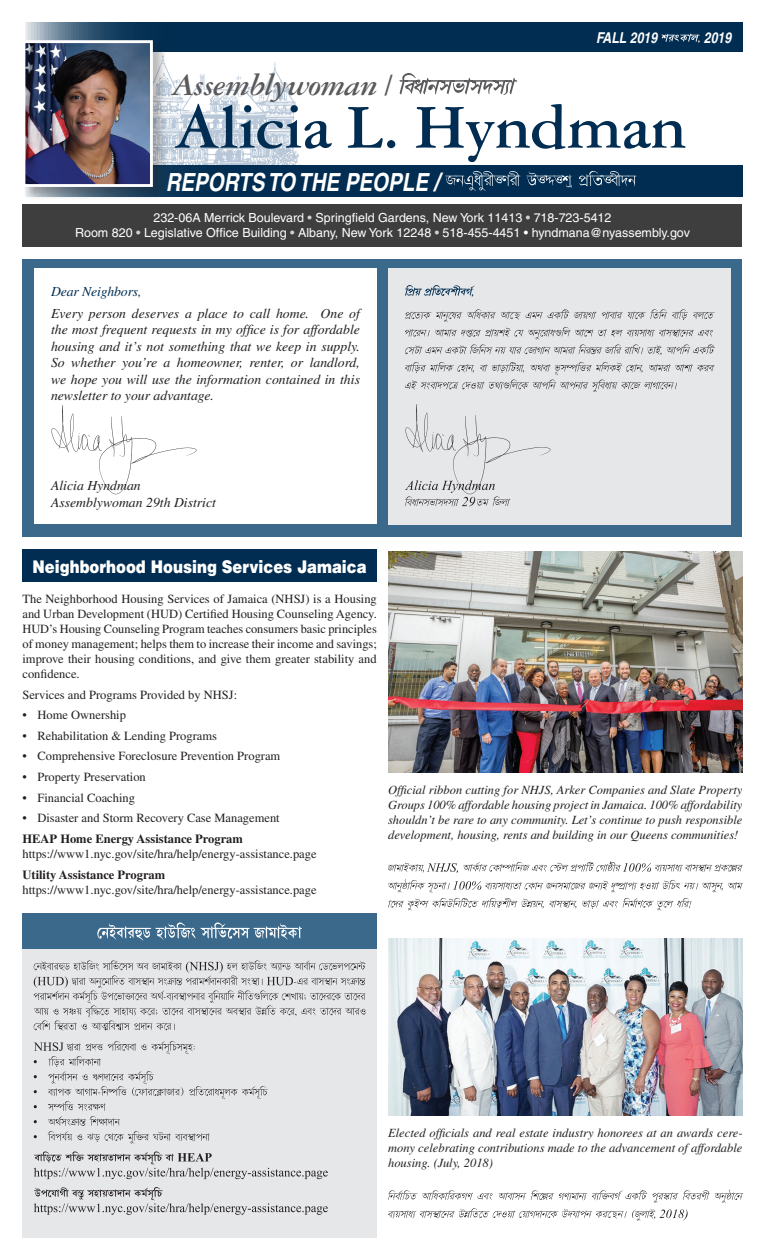
<style>
.page{position:relative;width:765px;height:1260px;background:#fff}
.page>*{position:absolute;margin:0;border:0;box-sizing:border-box;transform-origin:0 0}
.t1{font:700 66.25px "Garamond Three";letter-spacing:-.01em;color:#002d51}
.t2{font:italic 700 32.5px "Garamond Three";letter-spacing:-.03em;color:#5a5a5d}
.t3{font:italic 700 condensed 25px "Helvetica";color:#fff}
.t4{font:900 17.5px "Helvetica";color:#fff;scale:.85 1}
.t5{font:italic 700 condensed 15px "Helvetica";color:#fff}
.t6{font:italic 13.75px/16.5px "Times";color:#231f20;text-align:justify}
.t7{font:italic 13.75px "Times";letter-spacing:-.01em;color:#002d51}
.t8{font:12.5px/15px "Times";color:#231f20;text-align:justify}
.t9{font:italic 12.5px/15px "Times";color:#231f20;text-align:justify}
.t10{font:12.5px/15px "Helvetica";color:#fff;text-align:center}
.t11{font:700 12.5px "Times";color:#231f20}
.s1{color:#d1d2d4}
</style>
<div class="page">
<div style="left:22px;top:259px;width:720px;height:277px;background:#3b698c"></div>
<div style="left:34px;top:268px;width:343px;height:255px;background:#fff"></div>
<img style="left:51px;top:405px;width:146px;height:90px">
<div style="left:22px;top:550px;width:355px;height:32px;background:#002d51"></div>
<img style="left:168px;top:62px;width:132px;height:103px">
<div style="left:25px;top:22px;width:717px;height:30px;background:#002d51"></div>
<svg style="left:661px;top:34px;width:39px;height:9px"></svg>
<div style="left:388px;top:268px;width:343px;height:256px;background:#e6e7e9"></div>
<svg style="left:405px;top:285px;width:69px;height:12px"></svg>
<svg style="left:405px;top:309px;width:310px;height:46px"></svg>
<svg style="left:405px;top:362px;width:310px;height:30px"></svg>
<svg style="left:405px;top:496px;width:105px;height:10px"></svg>
<img style="left:405px;top:404px;width:146px;height:91px">
<div style="left:22px;top:913px;width:355px;height:36px;background:#3b698c"></div>
<svg style="left:97px;top:922px;width:205px;height:19px"></svg>
<div style="left:22px;top:949px;width:355px;height:289px;background:#e6e7e9"></div>
<svg style="left:34px;top:961px;width:332px;height:70px"></svg>
<svg style="left:34px;top:1041px;width:234px;height:103px"></svg>
<svg style="left:34px;top:1151px;width:294px;height:28px"></svg>
<svg style="left:34px;top:1187px;width:294px;height:28px"></svg>
<img style="left:388px;top:939px;width:354px;height:177px">
<img style="left:388px;top:551px;width:354px;height:222px">
<svg style="left:388px;top:1190px;width:355px;height:31px"></svg>
<svg style="left:388px;top:861px;width:355px;height:12px"></svg>
<svg style="left:388px;top:879px;width:355px;height:32px"></svg>
<div style="left:22px;top:204px;width:720px;height:42px;background:#3e3e3f"></div>
<div style="left:25px;top:165px;width:717px;height:32px;background:#002d51"></div>
<svg style="left:445px;top:171px;width:192px;height:20px"></svg>
<svg style="left:399px;top:73px;width:118px;height:22px"></svg>
<div style="left:23px;top:40px;width:145px;height:161px;background:#231f20;opacity:.3"></div>
<img style="left:26px;top:44px;width:123px;height:139px">
<div style="left:22px;top:40px;width:131px;height:147px;border:3px solid #fff"></div>
<p class="t5" style="left:596px;top:29px;width:63px">FALL 2019</p>
<p class="t5" style="left:704px;top:29px;width:29px">2019</p>
<h2 class="t2" style="left:173px;top:67px;width:222px">Assemblywoman /</h2>
<h1 class="t1" style="left:173px;top:91px;width:515px">Alicia L. Hyndman</h1>
<h3 class="t3" style="left:166px;top:167px;width:275px">REPORTS TO THE PEOPLE /</h3>
<p class="t10" style="left:75px;top:211px;width:616px">232-06A Merrick Boulevard <span class="s1">•</span> Springfield Gardens, New York 11413 <span class="s1">•</span> 718-723-5412<br>Room 820 <span class="s1">•</span> Legislative Office Building <span class="s1">•</span> Albany, New York 12248 <span class="s1">•</span> 518-455-4451 • hyndmana@nyassembly.gov</p>
<p class="t7" style="left:51px;top:284px;width:92px">Dear Neighbors,</p>
<p class="t6" style="left:51px;top:305px;width:310px">Every person deserves a place to call home. One of the most frequent requests in my office is for affordable housing and it’s not something that we keep in supply.<br>So whether you’re a homeowner, renter, or landlord, we hope you will use the information contained in this newsletter to your advantage.</p>
<p class="t6" style="left:51px;top:477px;width:167px">Alicia Hyndman<br>Assemblywoman 29th District</p>
<h3 class="t4" style="left:33px;top:555px;width:395px">Neighborhood Housing Services Jamaica</h3>
<p class="t8" style="left:22px;top:591px;width:356px">The Neighborhood Housing Services of Jamaica (NHSJ) is a Housing and Urban Development (HUD) Certified Housing Counseling Agency.<br>HUD’s Housing Counseling Program teaches consumers basic principles of money management; helps them to increase their income and savings; improve their housing conditions, and give them greater stability and confidence.</p>
<p class="t8" style="left:22px;top:687px;width:216px">Services and Programs Provided by NHSJ:</p>
<p class="t8" style="left:22px;top:707px;width:105px">• Home Ownership</p>
<p class="t8" style="left:22px;top:728px;width:196px">• Rehabilitation &amp; Lending Programs</p>
<p class="t8" style="left:22px;top:749px;width:259px">• Comprehensive Foreclosure Prevention Program</p>
<p class="t8" style="left:22px;top:769px;width:125px">• Property Preservation</p>
<p class="t8" style="left:22px;top:790px;width:114px">• Financial Coaching</p>
<p class="t8" style="left:22px;top:811px;width:259px">• Disaster and Storm Recovery Case Management</p>
<p class="t11" style="left:22px;top:831px;width:222px">HEAP Home Energy Assistance Program</p>
<p class="t8" style="left:22px;top:846px;width:296px">https://www1.nyc.gov/site/hra/help/energy-assistance.page</p>
<p class="t11" style="left:22px;top:867px;width:144px">Utility Assistance Program</p>
<p class="t8" style="left:22px;top:882px;width:296px">https://www1.nyc.gov/site/hra/help/energy-assistance.page</p>
<p class="t9" style="left:388px;top:782px;width:356px">Official ribbon cutting for NHJS, Arker Companies and Slate Property Groups 100% affordable housing project in Jamaica. 100% affordability shouldn’t be rare to any community. Let’s continue to push responsible development, housing, rents and building in our Queens communities!</p>
<p class="t9" style="left:388px;top:1125px;width:356px">Elected officials and real estate industry honorees at an awards cere&shy;mony celebrating contributions made to the advancement of affordable housing. (July, 2018)</p>
</div>
